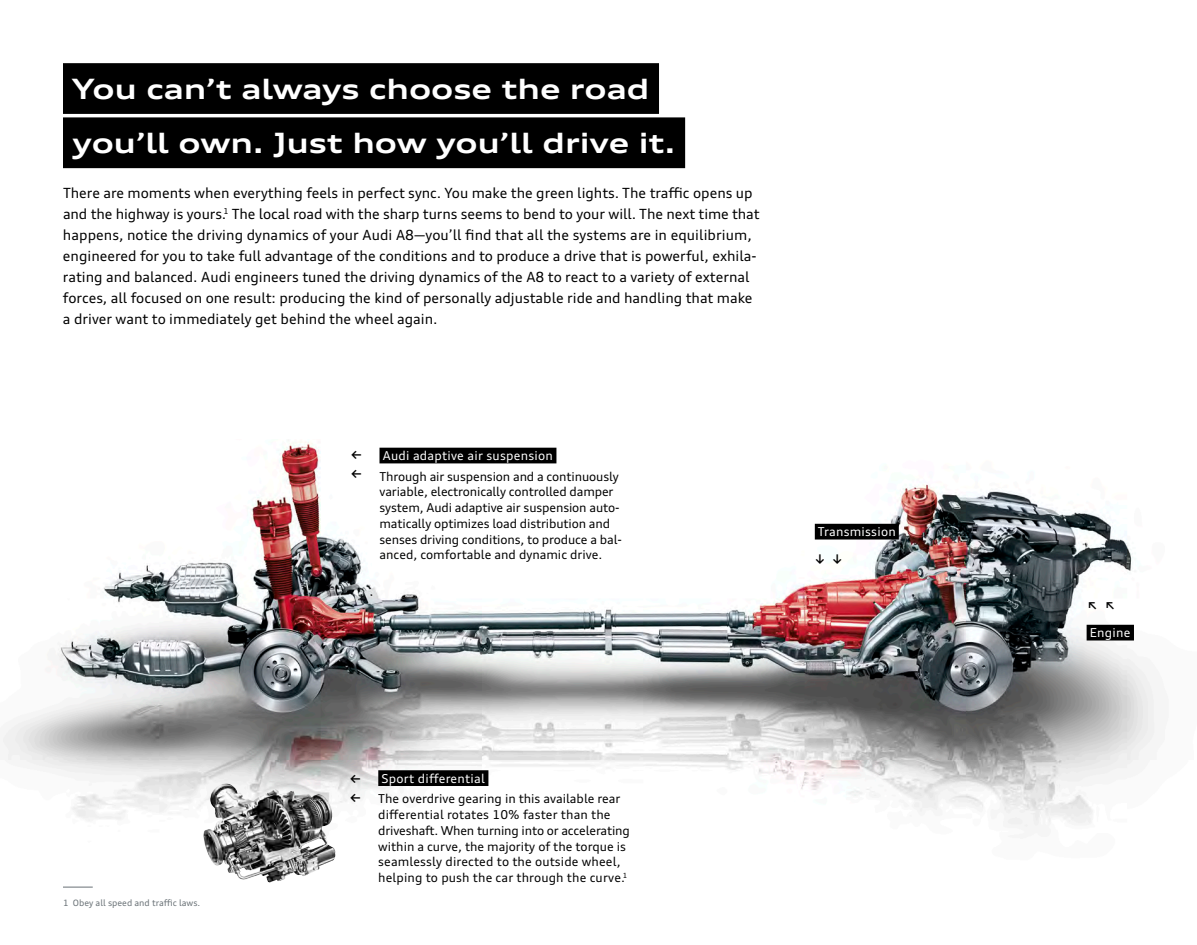
<style>
.page{position:relative;width:1197px;height:945px;background:#fff}
.page>*{position:absolute;margin:0;border:0;box-sizing:border-box;transform-origin:0 0}
.t1{font:700 expanded 28px/54.2px "Audi Type";color:#fff}
.t2{font:14px/21px "Audi Type";color:#000}
.t3{font:12.25px/15.8px "Audi Type";letter-spacing:-.01em;color:#000}
.t4{font:12.25px "Audi Type";letter-spacing:.02em;color:#fff}
.t5{font:700 11.38px/18.9px "Audi Type";color:#000}
.t6{font:8.75px "Audi Type";color:#697176}
</style>
<div class="page">
<img style="left:3px;top:440px;width:1152px;height:447px">
<div style="left:63px;top:63px;width:596px;height:51px;background:#000"></div>
<div style="left:63px;top:117px;width:622px;height:51px;background:#000"></div>
<div style="left:378px;top:770px;width:110px;height:16px;background:#000"></div>
<div style="left:380px;top:448px;width:176px;height:15px;background:#000"></div>
<div style="left:815px;top:524px;width:84px;height:16px;background:#000"></div>
<div style="left:1087px;top:625px;width:47px;height:16px;background:#000"></div>
<img style="left:203px;top:793px;width:133px;height:90px">
<hr style="left:63px;top:887px;width:30px;height:1px;background:#697176">
<h1 class="t1" style="left:72px;top:62px;width:605px">You can’t always choose the road you’ll own. Just how you’ll drive it.</h1>
<p class="t2" style="left:63px;top:182px;width:698px">There are moments when everything feels in perfect sync. You make the green lights. The traffic opens up and the highway is yours.<sup>1</sup> The local road with the sharp turns seems to bend to your will. The next time that happens, notice the driving dynamics of your Audi A8—you’ll find that all the systems are in equilibrium, engineered for you to take full advantage of the conditions and to produce a drive that is powerful, exhila&shy;rating and balanced. Audi engineers tuned the driving dynamics of the A8 to react to a variety of external forces, all focused on one result: producing the kind of personally adjustable ride and handling that make a driver want to immediately get behind the wheel again.</p>
<p class="t5" style="left:351px;top:446px;width:12px">← ←</p>
<p class="t4" style="left:383px;top:448px;width:172px">Audi adaptive air suspension</p>
<p class="t3" style="left:380px;top:468px;width:244px">Through air suspension and a continuously variable, electronically controlled damper system, Audi adaptive air suspension auto&shy;matically optimizes load distribution and senses driving conditions, to produce a bal&shy;anced, comfortable and dynamic drive.</p>
<p class="t4" style="left:818px;top:524px;width:80px">Transmission</p>
<p class="t5" style="left:815px;top:549px;width:29px">↓ ↓</p>
<p class="t6" style="left:63px;top:897px;width:139px">1 Obey all speed and traffic laws.</p>
<p class="t5" style="left:350px;top:769px;width:12px">← ←</p>
<p class="t4" style="left:382px;top:771px;width:105px">Sport differential</p>
<p class="t3" style="left:378px;top:791px;width:253px">The overdrive gearing in this available rear differential rotates 10% faster than the driveshaft. When turning into or accelerating within a curve, the majority of the torque is seamlessly directed to the outside wheel, helping to push the car through the curve.<sup>1</sup></p>
<p class="t5" style="left:1088px;top:596px;width:29px">↖ ↖</p>
<p class="t4" style="left:1090px;top:625px;width:42px">Engine</p>
</div>
